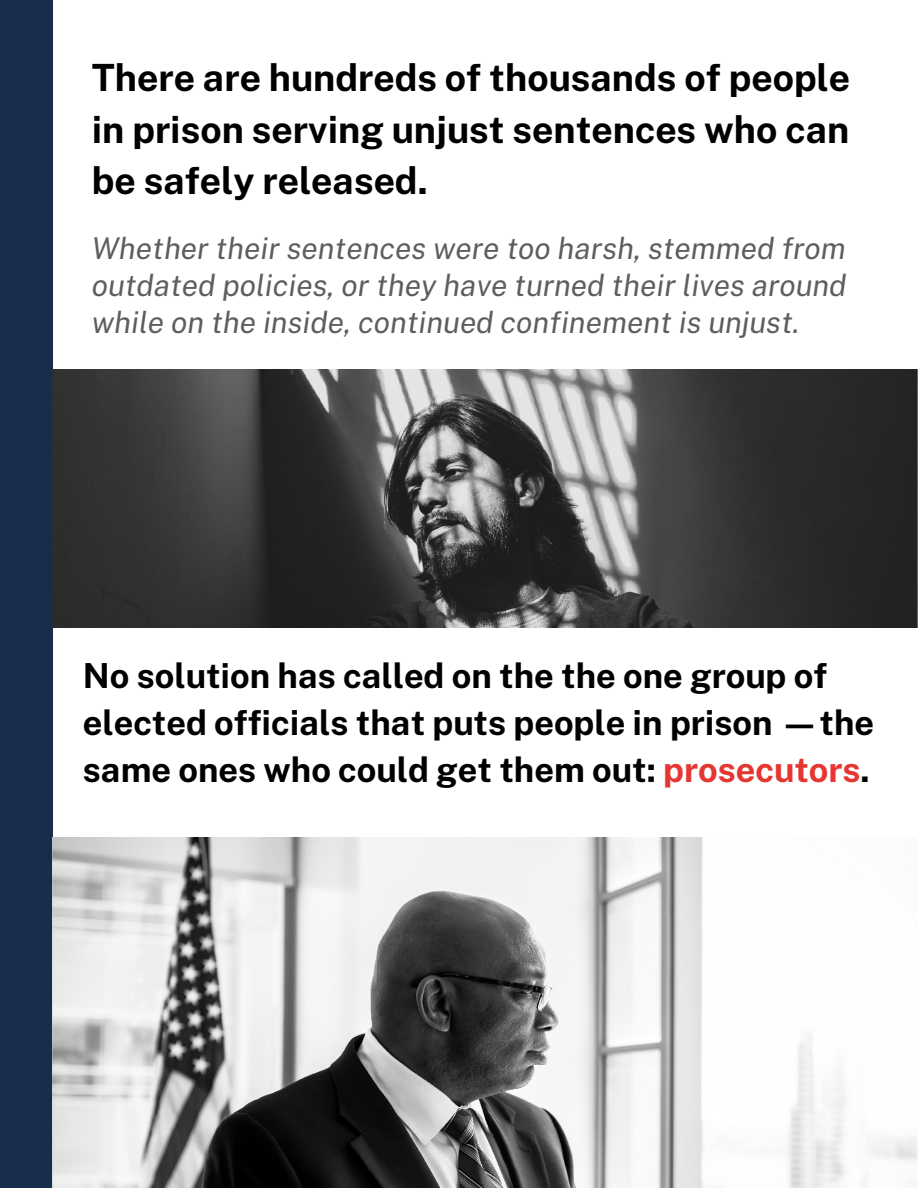
<style>
.page{position:relative;width:918px;height:1188px;background:#fff}
.page>*{position:absolute;margin:0;border:0;box-sizing:border-box;transform-origin:0 0}
.t1{font:700 37.5px/51.8px "Public Sans";color:#000;text-align:justify}
.t2{font:700 34.5px/47.2px "Public Sans";color:#000}
.t3{font:italic 30px/37.2px "Public Sans";color:#5e5e5e;text-align:justify}
.s1{color:#e63632}
</style>
<div class="page">
<div style="left:0;top:0;width:53px;height:1188px;background:#182c4c"></div>
<img style="left:53px;top:837px;width:865px;height:351px">
<img style="left:53px;top:369px;width:865px;height:259px">
<p class="t1" style="left:92px;top:51px;width:760px">There are hundreds of thousands of people in prison serving unjust sentences who can be safely released.</p>
<p class="t3" style="left:92px;top:229px;width:756px">Whether their sentences were too harsh, stemmed from outdated policies, or they have turned their lives around while on the inside, continued confinement is unjust.</p>
<p class="t2" style="left:83px;top:652px;width:793px">No solution has called on the the one group of elected officials that puts people in prison —the same ones who could get them out: <span class="s1">prosecutors</span>.</p>
</div>
